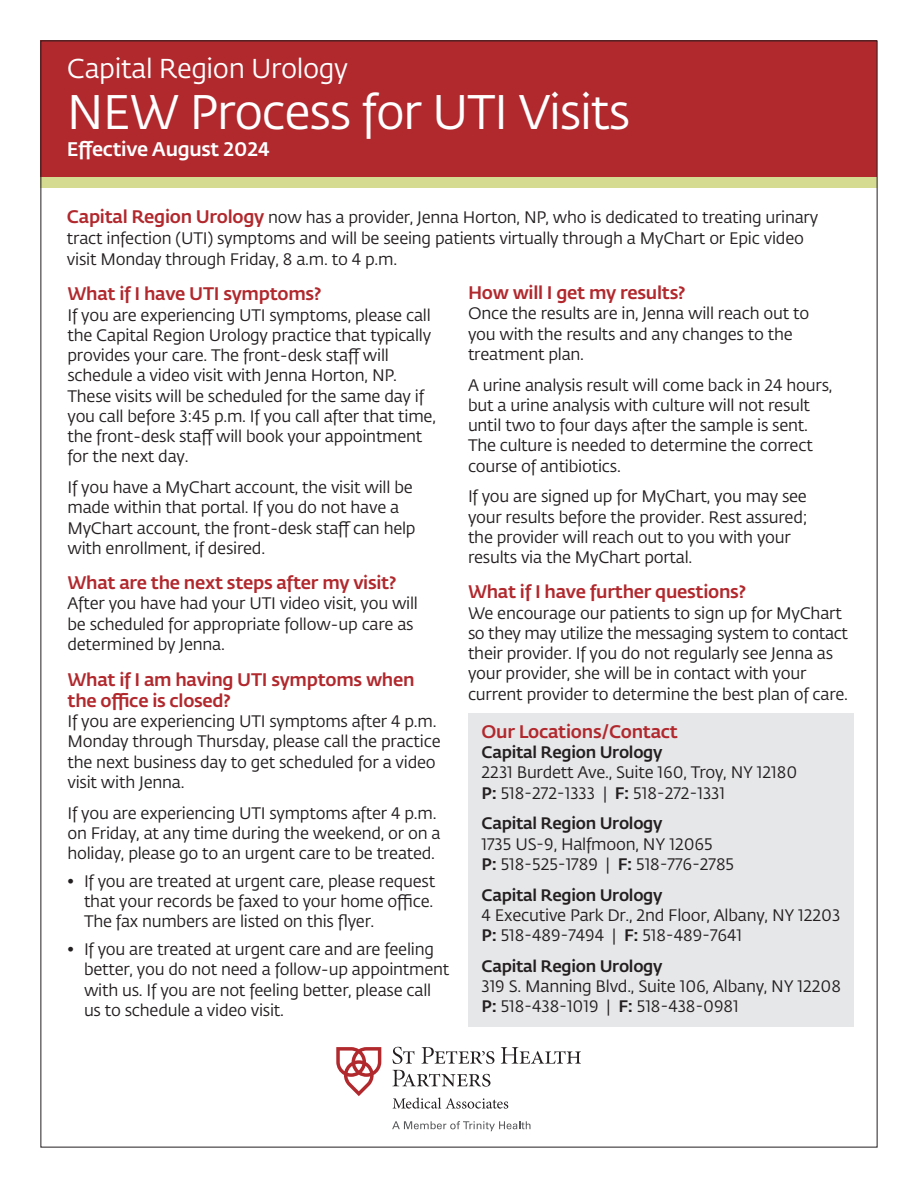
<style>
.page{position:relative;width:918px;height:1188px;background:#fff}
.page>*{position:absolute;margin:0;border:0;box-sizing:border-box;transform-origin:0 0}
.t1{font:48px "Fedra Sans Pro";letter-spacing:-.025em;color:#fff}
.t2{font:27px "Fedra Sans Pro";letter-spacing:-.015em;color:#fff}
.t3{font:500 19.5px "Fedra Sans Pro";letter-spacing:-.015em;color:#fff}
.t4{font:500 18px/21px "Fedra Sans Pro";letter-spacing:-.015em;color:#b1282d}
.t5{font:16.5px/20.2px "Fedra Sans Pro";letter-spacing:-.015em;color:#231f20}
.t6{font:500 16.5px "Fedra Sans Pro";letter-spacing:-.015em;color:#231f20}
.s1{font-weight:500;font-size:18px;color:#b1282d}
.s2{font-weight:500}
</style>
<div class="page">
<div style="left:468px;top:713px;width:385px;height:314px;background:#e6e7e9"></div>
<div style="left:40px;top:136px;width:838px;height:51px;background:#d5db91"></div>
<div style="left:40px;top:40px;width:838px;height:137px;background:#b1282d"></div>
<svg style="left:392px;top:1070px;width:98px;height:17px"></svg>
<svg style="left:501px;top:1047px;width:80px;height:17px"></svg>
<svg style="left:393px;top:1047px;width:22px;height:17px"></svg>
<svg style="left:422px;top:1047px;width:72px;height:17px"></svg>
<svg style="left:336px;top:1047px;width:45px;height:49px"></svg>
<svg style="left:393px;top:1097px;width:115px;height:12px"></svg>
<svg style="left:392px;top:1121px;width:138px;height:10px"></svg>
<p class="t2" style="left:67px;top:50px;width:282px">Capital Region Urology</p>
<p class="t1" style="left:67px;top:79px;width:565px">NEW Process for UTI Visits</p>
<p class="t3" style="left:67px;top:135px;width:204px">Effective August 2024</p>
<p class="t5" style="left:67px;top:206px;width:753px;line-height:21px"><span class="s1">Capital Region Urology</span> now has a provider, Jenna Horton, NP, who is dedicated to treating urinary tract infection (UTI) symptoms and will be seeing patients virtually through a MyChart or Epic video visit Monday through Friday, 8 a.m. to 4 p.m.</p>
<p class="t4" style="left:68px;top:282px;width:255px">What if I have UTI symptoms?</p>
<p class="t5" style="left:68px;top:304px;width:370px">If you are experiencing UTI symptoms, please call the Capital Region Urology practice that typically provides your care. The front-desk staff will schedule a video visit with Jenna Horton, NP.<br>These visits will be scheduled for the same day if you call before 3:45 p.m. If you call after that time, the front-desk staff will book your appointment for the next day.</p>
<p class="t5" style="left:68px;top:477px;width:350px">If you have a MyChart account, the visit will be made within that portal. If you do not have a MyChart account, the front-desk staff can help with enrollment, if desired.</p>
<p class="t4" style="left:68px;top:571px;width:331px">What are the next steps after my visit?</p>
<p class="t5" style="left:68px;top:593px;width:352px">After you have had your UTI video visit, you will be scheduled for appropriate follow-up care as determined by Jenna.</p>
<p class="t4" style="left:68px;top:668px;width:349px">What if I am having UTI symptoms when the office is closed?</p>
<p class="t5" style="left:68px;top:711px;width:375px">If you are experiencing UTI symptoms after 4 p.m.<br>Monday through Thursday, please call the practice the next business day to get scheduled for a video visit with Jenna.</p>
<p class="t5" style="left:68px;top:802px;width:375px">If you are experiencing UTI symptoms after 4 p.m. on Friday, at any time during the weekend, or on a holiday, please go to an urgent care to be treated.</p>
<p class="t5" style="left:84px;top:871px;width:353px;text-align:justify;text-indent:-16px">• If you are treated at urgent care, please request that your records be faxed to your home office.<br>The fax numbers are listed on this flyer.</p>
<p class="t5" style="left:84px;top:939px;width:367px;text-indent:-16px">• If you are treated at urgent care and are feeling better, you do not need a follow-up appointment with us. If you are not feeling better, please call us to schedule a video visit.</p>
<p class="t4" style="left:468px;top:281px;width:219px">How will I get my results?</p>
<p class="t5" style="left:468px;top:303px;width:343px">Once the results are in, Jenna will reach out to you with the results and any changes to the treatment plan.</p>
<p class="t5" style="left:468px;top:374px;width:366px">A urine analysis result will come back in 24 hours, but a urine analysis with culture will not result until two to four days after the sample is sent.<br>The culture is needed to determine the correct course of antibiotics.</p>
<p class="t5" style="left:468px;top:486px;width:341px">If you are signed up for MyChart, you may see your results before the provider. Rest assured; the provider will reach out to you with your results via the MyChart portal.</p>
<p class="t4" style="left:468px;top:580px;width:280px">What if I have further questions?</p>
<p class="t5" style="left:468px;top:602px;width:382px">We encourage our patients to sign up for MyChart so they may utilize the messaging system to contact their provider. If you do not regularly see Jenna as your provider, she will be in contact with your current provider to determine the best plan of care.</p>
<p class="t4" style="left:482px;top:720px;width:198px">Our Locations/Contact</p>
<p class="t6" style="left:482px;top:740px;width:183px">Capital Region Urology</p>
<p class="t5" style="left:482px;top:762px;width:317px">2231 Burdett Ave., Suite 160, Troy, NY 12180</p>
<p class="t5" style="left:482px;top:782px;width:245px"><span class="s2">P:</span> 518-272-1333 | <span class="s2">F:</span> 518-272-1331</p>
<p class="t6" style="left:482px;top:811px;width:183px">Capital Region Urology</p>
<p class="t5" style="left:482px;top:833px;width:233px">1735 US-9, Halfmoon, NY 12065</p>
<p class="t5" style="left:482px;top:853px;width:254px"><span class="s2">P:</span> 518-525-1789 | <span class="s2">F:</span> 518-776-2785</p>
<p class="t6" style="left:482px;top:882px;width:183px">Capital Region Urology</p>
<p class="t5" style="left:482px;top:904px;width:360px">4 Executive Park Dr., 2nd Floor, Albany, NY 12203</p>
<p class="t5" style="left:482px;top:925px;width:262px"><span class="s2">P:</span> 518-489-7494 | <span class="s2">F:</span> 518-489-7641</p>
<p class="t6" style="left:482px;top:953px;width:183px">Capital Region Urology</p>
<p class="t5" style="left:482px;top:976px;width:361px">319 S. Manning Blvd., Suite 106, Albany, NY 12208</p>
<p class="t5" style="left:482px;top:996px;width:259px"><span class="s2">P:</span> 518-438-1019 | <span class="s2">F:</span> 518-438-0981</p>
</div>
